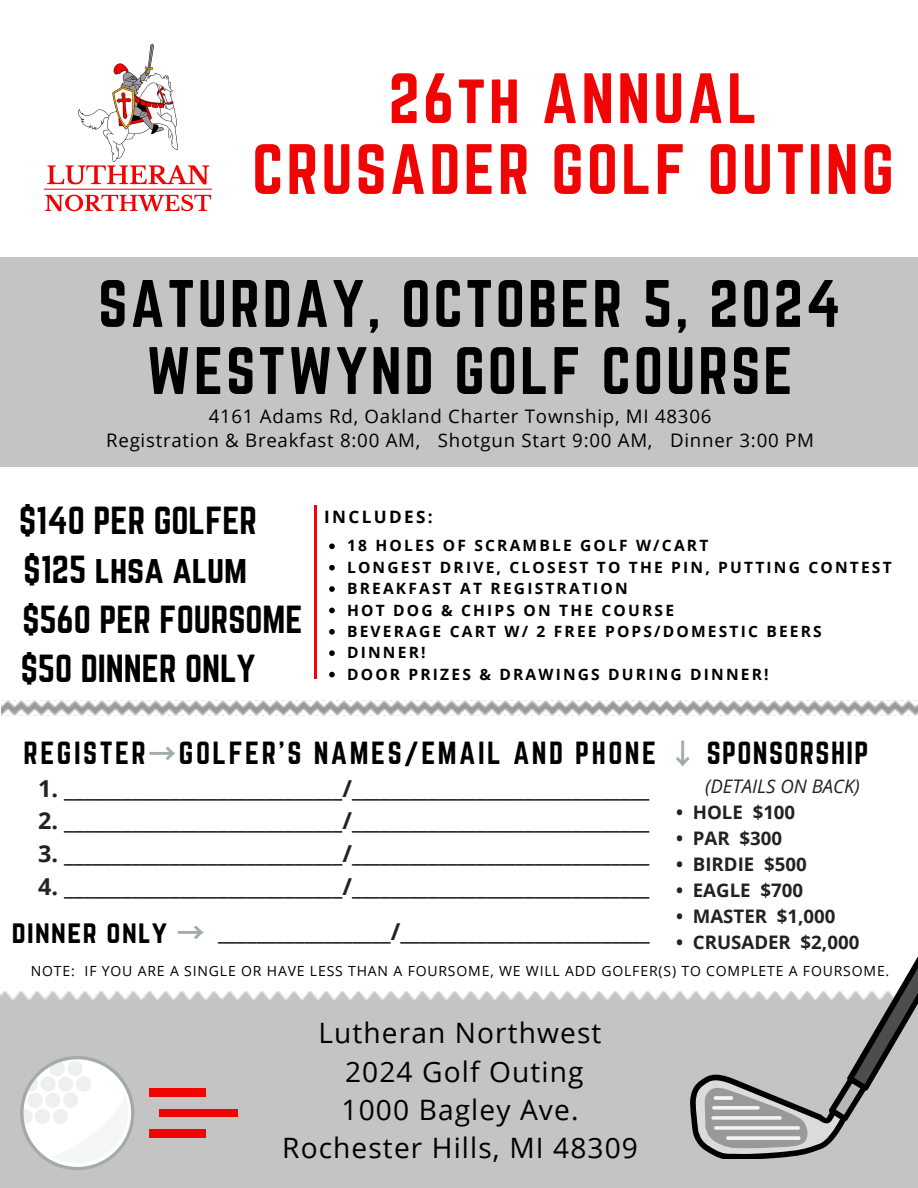
<style>
.page{position:relative;width:918px;height:1188px;background:#fff}
.page>*{position:absolute;margin:0;border:0;box-sizing:border-box;transform-origin:0 0}
.t1{font:62.25px/70.8px "Norwester";letter-spacing:.05em;color:#f10504;text-align:center}
.t2{font:58.65px/67.1px "Norwester";letter-spacing:.05em;color:#000;text-align:center}
.t3{font:34.2px "Norwester";color:#000}
.t4{font:28.05px/38.4px "Open Sans";letter-spacing:.04em;color:#000;text-align:center}
.t5{font:28.05px "Norwester";letter-spacing:.09em;color:#000}
.t6{font:28.05px "Norwester";letter-spacing:.05em;color:#000}
.t7{font:700 23.4px "Open Sans";color:#222}
.t8{font:18.75px "Open Sans";letter-spacing:.04em;color:#000}
.t9{font:700 18.75px "Open Sans";color:#222}
.t10{font:italic 18.75px "Open Sans";color:#222}
.t11{font:700 17.1px "Open Sans";letter-spacing:.14em;color:#000}
.t12{font:700 15.6px "Open Sans";letter-spacing:.14em;color:#000}
.t13{font:13.95px "Open Sans";letter-spacing:.06em;color:#000}
.s1{font-family:"Noto Sans CJ Ksc";font-weight:700;color:#a2aaad}
</style>
<div class="page">
<div style="left:752px;top:991px;width:166px;height:197px;background:#bfbfbf"></div>
<div style="left:0;top:991px;width:752px;height:197px;background:#bfbfbf"></div>
<svg style="left:690px;top:956px;width:228px;height:203px"></svg>
<svg style="left:20px;top:1056px;width:114px;height:114px"></svg>
<div style="left:159px;top:1109px;width:79px;height:8px;background:#f10504"></div>
<div style="left:149px;top:1089px;width:56px;height:8px;background:#f10504"></div>
<div style="left:149px;top:1129px;width:56px;height:8px;background:#f10504"></div>
<div style="left:0;top:249px;width:918px;height:218px;background:#c4c4c4"></div>
<div style="left:0;top:0;width:918px;height:256px;background:#fff"></div>
<img style="left:44px;top:43px;width:168px;height:169px">
<svg style="left:329px;top:544px;width:6px;height:5px"></svg>
<svg style="left:329px;top:565px;width:6px;height:6px"></svg>
<svg style="left:329px;top:586px;width:6px;height:6px"></svg>
<svg style="left:329px;top:608px;width:6px;height:5px"></svg>
<svg style="left:329px;top:629px;width:6px;height:6px"></svg>
<svg style="left:329px;top:650px;width:6px;height:6px"></svg>
<svg style="left:329px;top:672px;width:6px;height:5px"></svg>
<svg style="left:1px;top:701px;width:917px;height:14px"></svg>
<hr style="left:315px;top:505px;width:2px;height:174px;background:#f10504">
<p class="t1" style="left:252px;top:63px;width:643px">26th ANNUAL<br>CRUSADER GOLF OUTING</p>
<p class="t2" style="left:98px;top:270px;width:744px">SATURDAY, OCTOBER 5, 2024<br>WESTWYND GOLF COURSE</p>
<h2 class="t8" style="left:209px;top:403px;width:504px">4161 Adams Rd, Oakland Charter Township, MI 48306</h2>
<p class="t8" style="left:106px;top:427px;width:709px">Registration &amp; Breakfast 8:00 AM, Shotgun Start 9:00 AM, Dinner 3:00 PM</p>
<p class="t3" style="left:19px;top:499px;width:240px">$140 PER GOLFER</p>
<h6 class="t3" style="left:24px;top:549px;width:225px">$125 lhsa alum</h6>
<p class="t3" style="left:22px;top:598px;width:282px">$560 PER FOURSOME</p>
<p class="t3" style="left:21px;top:648px;width:236px">$50 DINNER ONLY</p>
<p class="t11" style="left:324px;top:505px;width:110px">INCLUDES:</p>
<p class="t12" style="left:347px;top:535px;width:363px">18 HOLES OF SCRAMBLE GOLF W/CART</p>
<h3 class="t12" style="left:347px;top:556px;width:546px">LONGEST DRIVE, CLOSEST TO THE PIN, PUTTING CONTEST</h3>
<h4 class="t12" style="left:347px;top:577px;width:282px">BREAKFAST AT REGISTRATION</h4>
<h3 class="t12" style="left:347px;top:599px;width:328px">HOT DOG &amp; CHIPS ON THE COURSE</h3>
<h3 class="t12" style="left:347px;top:620px;width:476px">BEVERAGE CART W/ 2 FREE POPS/DOMESTIC BEERS</h3>
<p class="t12" style="left:347px;top:642px;width:80px">DINNER!</p>
<p class="t12" style="left:347px;top:663px;width:423px">DOOR PRIZES &amp; DRAWINGS DURING DINNER!</p>
<p class="t6" style="left:669px;top:736px;width:201px"><span class="s1">↓</span> SPONSORSHIP</p>
<p class="t10" style="left:705px;top:773px;width:156px">(DETAILS ON BACK)</p>
<p class="t9" style="left:676px;top:799px;width:121px">• HOLE $100</p>
<p class="t9" style="left:676px;top:825px;width:107px">• PAR $300</p>
<p class="t9" style="left:676px;top:851px;width:132px">• BIRDIE $500</p>
<p class="t9" style="left:676px;top:877px;width:128px">• EAGLE $700</p>
<p class="t9" style="left:676px;top:903px;width:161px">• MASTER $1,000</p>
<p class="t9" style="left:676px;top:929px;width:185px">• CRUSADER $2,000</p>
<p class="t13" style="left:31px;top:961px;width:860px">NOTE: IF YOU ARE A SINGLE OR HAVE LESS THAN A FOURSOME, WE WILL ADD GOLFER(S) TO COMPLETE A FOURSOME.</p>
<h5 class="t5" style="left:24px;top:736px;width:634px">REGISTER<span class="s1">→</span>GOLFER'S NAMES/EMAIL AND PHONE</h5>
<p class="t7" style="left:38px;top:772px;width:613px">1. _____________________________/_______________________________</p>
<p class="t7" style="left:38px;top:804px;width:613px">2. _____________________________/_______________________________</p>
<p class="t7" style="left:38px;top:837px;width:613px">3. _____________________________/_______________________________</p>
<h5 class="t7" style="left:38px;top:870px;width:613px">4. _____________________________/_______________________________</h5>
<p class="t6" style="left:12px;top:915px;width:195px">dinner only <span class="s1">→</span></p>
<p class="t7" style="left:218px;top:915px;width:433px">__________________/__________________________</p>
<p class="t4" style="left:282px;top:1013px;width:357px">Lutheran Northwest<br>2024 Golf Outing<br>1000 Bagley Ave.<br>Rochester Hills, MI 48309</p>
</div>
